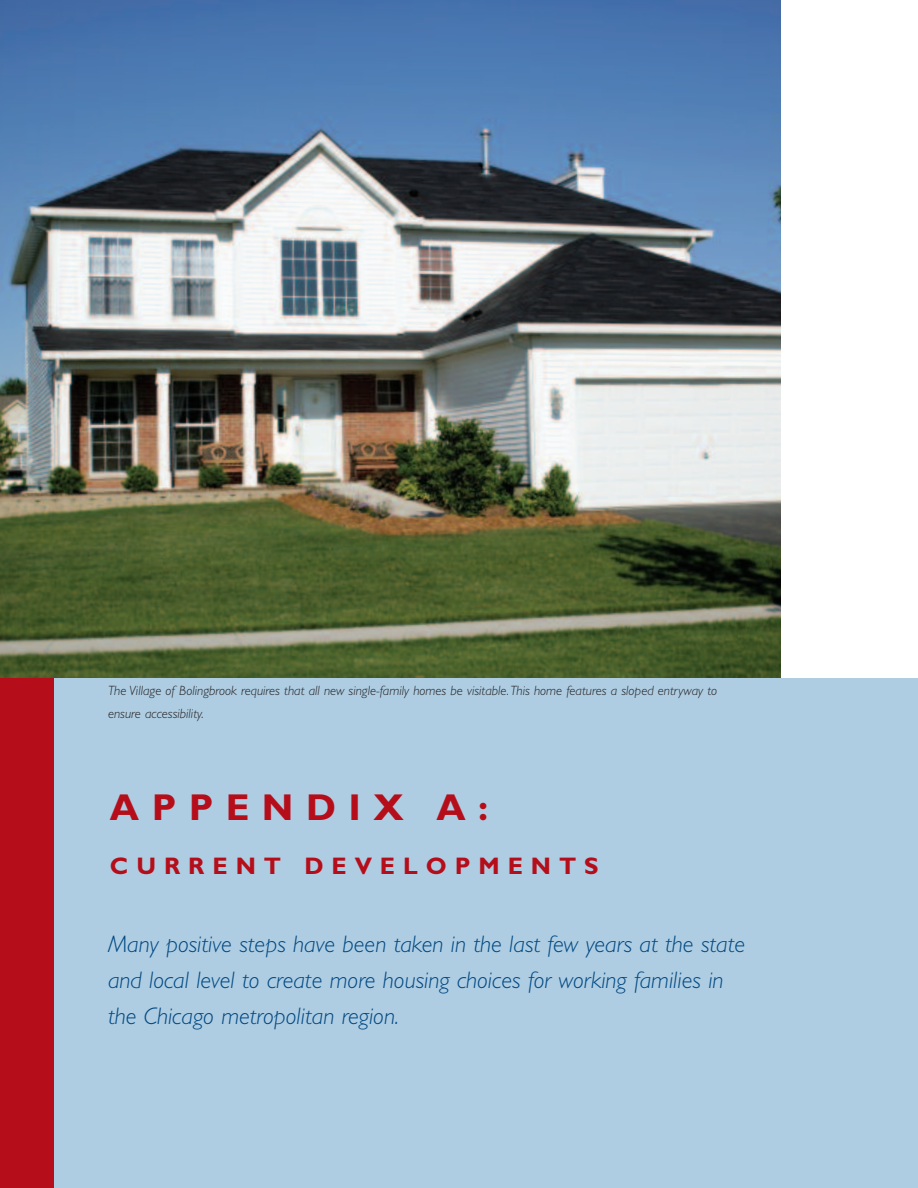
<style>
.page{position:relative;width:918px;height:1188px;background:#fff}
.page>*{position:absolute;margin:0;border:0;box-sizing:border-box;transform-origin:0 0}
.t1{font:700 37.5px "Gill Sans";letter-spacing:.33em;color:#b50e1a}
.t2{font:italic 300 24px/36px "Gill Sans";color:#014882}
.t3{font:700 24px "Gill Sans";letter-spacing:.33em;color:#b50e1a}
.t4{font:italic 300 13.5px/22.5px "Gill Sans";color:#231f20}
</style>
<div class="page">
<img style="left:0;top:0;width:781px;height:678px">
<div style="left:0;top:678px;width:918px;height:510px;background:#aecde2"></div>
<div style="left:0;top:678px;width:54px;height:510px;background:#b50e1a"></div>
<p class="t4" style="left:108px;top:680px;width:611px">The Village of Bolingbrook requires that all new single-family homes be visitable.This home features a sloped entryway to ensure accessibility.</p>
<h1 class="t1" style="left:110px;top:793px;width:380px">APPENDIX A:</h1>
<p class="t3" style="left:110px;top:856px;width:490px">CURRENT DEVELOPMENTS</p>
<p class="t2" style="left:108px;top:928px;width:639px">Many positive steps have been taken in the last few years at the state and local level to create more housing choices for working families in the Chicago metropolitan region.</p>
</div>
